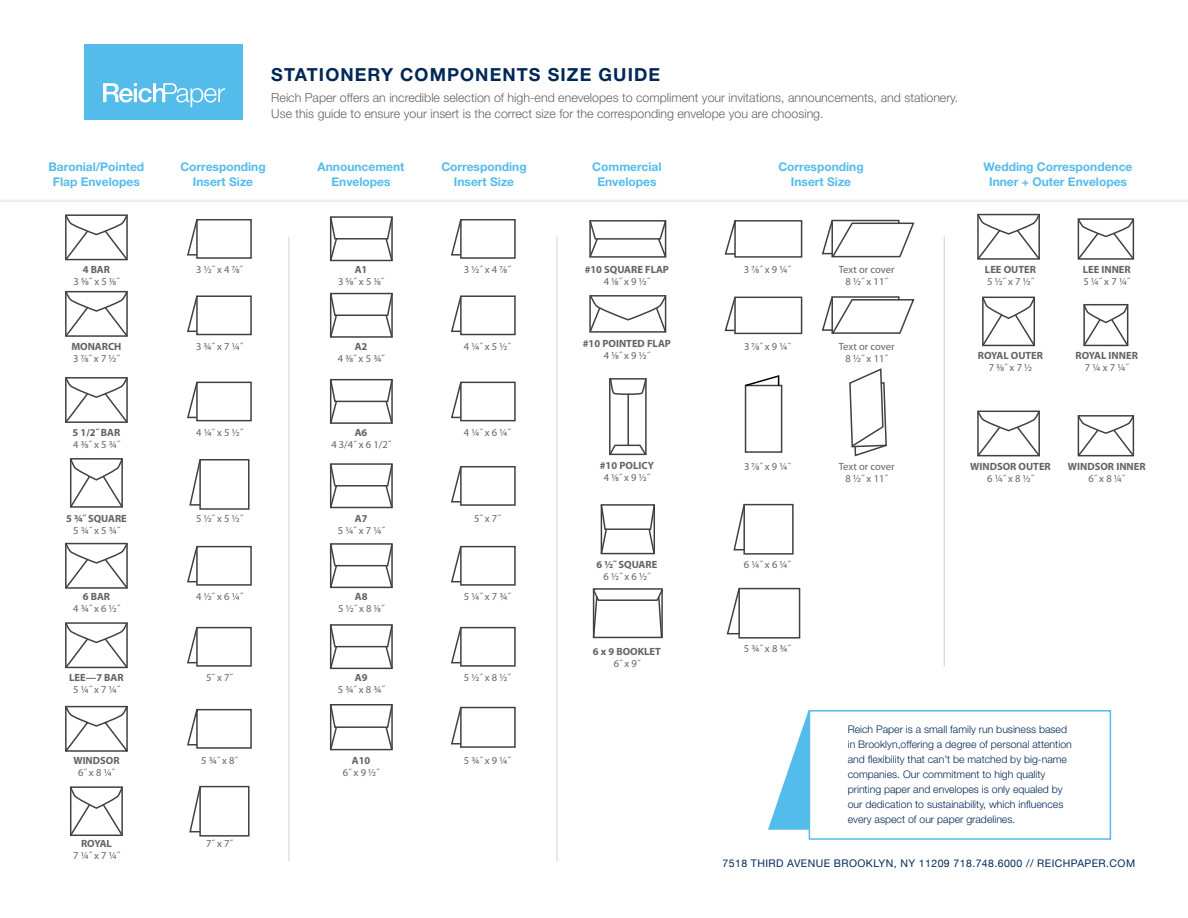
<style>
.page{position:relative;width:1188px;height:918px;background:#fff}
.page>*{position:absolute;margin:0;border:0;box-sizing:border-box;transform-origin:0 0}
.t1{font:700 18px "Helvetica Neue";letter-spacing:.06em;color:#002856}
.t2{font:300 12.45px/16.5px "Helvetica Neue";color:#636466}
.t3{font:700 12px/14.4px "Helvetica Neue";color:#54bceb;text-align:center}
.t4{font:10.5px/12px "Myriad Pro";letter-spacing:-.005em;color:#636466;text-align:center}
.t5{font:300 10.5px/15px "Helvetica Neue";color:#002856}
.t6{font:700 10.5px "Myriad Pro";color:#636466}
.t7{font:10.5px "Helvetica Neue";letter-spacing:.04em;color:#002856}
</style>
<div class="page">
<div style="left:85px;top:44px;width:158px;height:75px;background:#54bceb"></div>
<svg style="left:103px;top:83px;width:122px;height:24px"></svg>
<svg style="left:451px;top:219px;width:12px;height:37px"></svg>
<svg style="left:329px;top:216px;width:64px;height:46px"></svg>
<svg style="left:451px;top:295px;width:12px;height:38px"></svg>
<svg style="left:329px;top:292px;width:64px;height:46px"></svg>
<svg style="left:451px;top:381px;width:12px;height:38px"></svg>
<svg style="left:329px;top:378px;width:64px;height:46px"></svg>
<svg style="left:451px;top:466px;width:12px;height:37px"></svg>
<svg style="left:329px;top:463px;width:64px;height:46px"></svg>
<svg style="left:451px;top:545px;width:12px;height:38px"></svg>
<svg style="left:329px;top:543px;width:64px;height:46px"></svg>
<svg style="left:451px;top:626px;width:12px;height:38px"></svg>
<svg style="left:329px;top:624px;width:64px;height:46px"></svg>
<svg style="left:451px;top:706px;width:12px;height:39px"></svg>
<svg style="left:329px;top:704px;width:64px;height:47px"></svg>
<svg style="left:187px;top:545px;width:12px;height:38px"></svg>
<svg style="left:187px;top:626px;width:12px;height:38px"></svg>
<svg style="left:187px;top:708px;width:65px;height:41px"></svg>
<svg style="left:189px;top:459px;width:13px;height:47px"></svg>
<svg style="left:70px;top:458px;width:53px;height:50px"></svg>
<svg style="left:189px;top:785px;width:13px;height:48px"></svg>
<svg style="left:70px;top:786px;width:53px;height:50px"></svg>
<svg style="left:982px;top:296px;width:53px;height:51px"></svg>
<svg style="left:1083px;top:304px;width:46px;height:43px"></svg>
<svg style="left:187px;top:219px;width:12px;height:37px"></svg>
<svg style="left:65px;top:214px;width:63px;height:47px"></svg>
<svg style="left:187px;top:295px;width:12px;height:38px"></svg>
<svg style="left:65px;top:290px;width:63px;height:47px"></svg>
<svg style="left:187px;top:381px;width:12px;height:38px"></svg>
<svg style="left:65px;top:377px;width:63px;height:46px"></svg>
<svg style="left:65px;top:542px;width:63px;height:47px"></svg>
<svg style="left:65px;top:622px;width:63px;height:47px"></svg>
<svg style="left:977px;top:213px;width:63px;height:47px"></svg>
<svg style="left:1077px;top:218px;width:58px;height:42px"></svg>
<svg style="left:977px;top:410px;width:63px;height:47px"></svg>
<svg style="left:1077px;top:415px;width:58px;height:42px"></svg>
<svg style="left:65px;top:705px;width:63px;height:47px"></svg>
<svg style="left:733px;top:503px;width:13px;height:48px"></svg>
<svg style="left:724px;top:220px;width:79px;height:38px"></svg>
<svg style="left:821px;top:219px;width:94px;height:39px"></svg>
<svg style="left:724px;top:296px;width:13px;height:36px"></svg>
<svg style="left:821px;top:296px;width:94px;height:38px"></svg>
<svg style="left:726px;top:587px;width:15px;height:48px"></svg>
<svg style="left:589px;top:220px;width:78px;height:38px"></svg>
<svg style="left:589px;top:295px;width:78px;height:38px"></svg>
<svg style="left:600px;top:504px;width:55px;height:51px"></svg>
<svg style="left:744px;top:375px;width:36px;height:12px"></svg>
<svg style="left:849px;top:368px;width:38px;height:89px"></svg>
<svg style="left:592px;top:588px;width:71px;height:51px"></svg>
<svg style="left:609px;top:378px;width:38px;height:19px"></svg>
<svg style="left:609px;top:444px;width:38px;height:12px"></svg>
<hr style="left:627px;top:394px;width:2px;height:51px;background:#000">
<hr style="left:0;top:200px;width:1188px;height:2px;background:#ebecec">
<svg style="left:768px;top:711px;width:41px;height:119px"></svg>
<div style="left:809px;top:710px;width:302px;height:130px;background:#fff;border:2px solid #54bceb"></div>
<hr style="left:289px;top:237px;width:1px;height:624px;background:#d1d3d4">
<hr style="left:557px;top:237px;width:1px;height:624px;background:#d1d3d4">
<hr style="left:944px;top:237px;width:1px;height:430px;background:#d1d3d4">
<h1 class="t1" style="left:271px;top:63px;width:390px">STATIONERY COMPONENTS SIZE GUIDE</h1>
<p class="t2" style="left:271px;top:89px;width:689px">Reich Paper offers an incredible selection of high-end enevelopes to compliment your invitations, announcements, and stationery.<br>Use this guide to ensure your insert is the correct size for the corresponding envelope you are choosing.</p>
<p class="t3" style="left:49px;top:160px;width:97px">Baronial/Pointed<br>Flap Envelopes</p>
<p class="t3" style="left:180px;top:160px;width:87px">Corresponding<br>Insert Size</p>
<p class="t3" style="left:318px;top:160px;width:88px">Announcement<br>Envelopes</p>
<p class="t3" style="left:592px;top:160px;width:71px">Commercial<br>Envelopes</p>
<p class="t3" style="left:441px;top:160px;width:87px">Corresponding<br>Insert Size</p>
<p class="t3" style="left:778px;top:160px;width:87px">Corresponding<br>Insert Size</p>
<p class="t3" style="left:984px;top:160px;width:150px">Wedding Correspondence<br>Inner + Outer Envelopes</p>
<p class="t6" style="left:83px;top:263px;width:29px">4 BAR</p>
<p class="t4" style="left:73px;top:275px;width:48px">3 5/8˝ x 5 1/8˝</p>
<p class="t4" style="left:196px;top:263px;width:48px">3 1/2˝ x 4 7/8˝</p>
<p class="t4" style="left:464px;top:263px;width:48px">3 1/2˝ x 4 7/8˝</p>
<p class="t4" style="left:744px;top:263px;width:48px">3 7/8˝ x 9 1/4˝</p>
<p class="t6" style="left:1083px;top:263px;width:50px">LEE INNER</p>
<p class="t4" style="left:1083px;top:275px;width:48px">5 1/4˝ x 7 1/4˝</p>
<p class="t6" style="left:585px;top:263px;width:86px">#10 SQUARE FLAP</p>
<p class="t4" style="left:604px;top:275px;width:48px">4 1/8˝ x 9 1/2˝</p>
<p class="t6" style="left:985px;top:263px;width:52px">LEE OUTER</p>
<p class="t4" style="left:987px;top:275px;width:48px">5 1/2˝ x 7 1/2˝</p>
<p class="t6" style="left:355px;top:263px;width:14px">A1</p>
<p class="t4" style="left:338px;top:275px;width:48px">3 5/8˝ x 5 1/8˝</p>
<p class="t4" style="left:839px;top:263px;width:57px">Text or cover<br>8 1/2˝ x 11˝</p>
<p class="t6" style="left:71px;top:339px;width:52px">MONARCH</p>
<p class="t4" style="left:73px;top:352px;width:48px">3 7/8˝ x 7 1/2˝</p>
<p class="t6" style="left:583px;top:336px;width:90px">#10 POINTED FLAP</p>
<p class="t4" style="left:604px;top:349px;width:48px">4 1/8˝ x 9 1/2˝</p>
<p class="t6" style="left:978px;top:349px;width:67px">ROYAL OUTER</p>
<p class="t4" style="left:989px;top:361px;width:45px">7 3/8˝ x 7 1/2</p>
<p class="t4" style="left:196px;top:340px;width:48px">3 3/4˝ x 7 1/4˝</p>
<p class="t4" style="left:464px;top:340px;width:48px">4 1/4˝ x 5 1/2˝</p>
<p class="t4" style="left:744px;top:340px;width:48px">3 7/8˝ x 9 1/4˝</p>
<p class="t6" style="left:355px;top:339px;width:14px">A2</p>
<p class="t4" style="left:338px;top:352px;width:48px">4 3/8˝ x 5 3/4˝</p>
<p class="t4" style="left:839px;top:340px;width:57px">Text or cover<br>8 1/2˝ x 11˝</p>
<p class="t6" style="left:1076px;top:349px;width:64px">ROYAL INNER</p>
<p class="t4" style="left:1085px;top:361px;width:45px">7 1/4 x 7 1/4˝</p>
<p class="t6" style="left:73px;top:426px;width:49px">5 1/2˝ BAR</p>
<p class="t4" style="left:73px;top:438px;width:48px">4 3/8˝ x 5 3/4˝</p>
<p class="t4" style="left:196px;top:426px;width:48px">4 1/4˝ x 5 1/2˝</p>
<p class="t4" style="left:464px;top:426px;width:48px">4 1/4˝ x 6 1/4˝</p>
<p class="t6" style="left:355px;top:426px;width:14px">A6</p>
<p class="t4" style="left:331px;top:438px;width:61px">4 3/4˝ x 6 1/2˝</p>
<p class="t6" style="left:600px;top:459px;width:56px">#10 POLICY</p>
<p class="t4" style="left:604px;top:471px;width:48px">4 1/8˝ x 9 1/2˝</p>
<p class="t4" style="left:744px;top:460px;width:48px">3 7/8˝ x 9 1/4˝</p>
<p class="t6" style="left:1068px;top:460px;width:79px">WINDSOR INNER</p>
<p class="t4" style="left:1088px;top:473px;width:38px">6˝ x 8 1/4˝</p>
<p class="t4" style="left:839px;top:460px;width:57px">Text or cover<br>8 1/2˝ x 11˝</p>
<p class="t6" style="left:970px;top:460px;width:82px">WINDSOR OUTER</p>
<p class="t4" style="left:987px;top:473px;width:48px">6 1/4˝ x 8 1/2˝</p>
<p class="t6" style="left:66px;top:511px;width:62px">5 3/4˝ SQUARE</p>
<p class="t4" style="left:73px;top:524px;width:48px">5 3/4˝ x 5 3/4˝</p>
<p class="t4" style="left:196px;top:512px;width:48px">5 1/2˝ x 5 1/2˝</p>
<p class="t4" style="left:474px;top:512px;width:28px">5˝ x 7˝</p>
<p class="t6" style="left:355px;top:511px;width:14px">A7</p>
<p class="t4" style="left:338px;top:524px;width:48px">5 1/4˝ x 7 1/4˝</p>
<p class="t6" style="left:597px;top:558px;width:62px">6 1/2˝ SQUARE</p>
<p class="t4" style="left:604px;top:571px;width:48px">6 1/2˝ x 6 1/2˝</p>
<p class="t4" style="left:744px;top:559px;width:48px">6 1/4˝ x 6 1/4˝</p>
<p class="t6" style="left:83px;top:589px;width:29px">6 BAR</p>
<p class="t4" style="left:73px;top:602px;width:48px">4 3/4˝ x 6 1/2˝</p>
<p class="t4" style="left:196px;top:590px;width:48px">4 1/2˝ x 6 1/4˝</p>
<p class="t4" style="left:464px;top:590px;width:48px">5 1/4˝ x 7 3/4˝</p>
<p class="t6" style="left:355px;top:589px;width:14px">A8</p>
<p class="t4" style="left:338px;top:602px;width:48px">5 1/2˝ x 8 1/8˝</p>
<p class="t6" style="left:593px;top:644px;width:70px">6 x 9 BOOKLET</p>
<p class="t4" style="left:614px;top:657px;width:28px">6˝ x 9˝</p>
<p class="t4" style="left:744px;top:642px;width:48px">5 3/4˝ x 8 3/4˝</p>
<p class="t6" style="left:69px;top:670px;width:56px">LEE—7 BAR</p>
<p class="t4" style="left:73px;top:683px;width:48px">5 1/4˝ x 7 1/4˝</p>
<p class="t4" style="left:206px;top:671px;width:28px">5˝ x 7˝</p>
<p class="t4" style="left:464px;top:671px;width:48px">5 1/2˝ x 8 1/2˝</p>
<p class="t6" style="left:355px;top:670px;width:14px">A9</p>
<p class="t4" style="left:338px;top:683px;width:48px">5 3/4˝ x 8 3/4˝</p>
<p class="t6" style="left:73px;top:753px;width:48px">WINDSOR</p>
<p class="t4" style="left:78px;top:766px;width:38px">6˝ x 8 1/4˝</p>
<p class="t4" style="left:201px;top:754px;width:38px">5 3/4˝ x 8˝</p>
<p class="t4" style="left:464px;top:754px;width:48px">5 3/4˝ x 9 1/4˝</p>
<p class="t6" style="left:352px;top:753px;width:20px">A10</p>
<p class="t4" style="left:343px;top:766px;width:38px">6˝ x 9 1/2˝</p>
<p class="t5" style="left:848px;top:721px;width:226px">Reich Paper is a small family run business based in Brooklyn,offering a degree of personal attention and flexibility that can’t be matched by big-name companies. Our commitment to high quality printing paper and envelopes is only equaled by our dedication to sustainability, which influences every aspect of our paper gradelines.</p>
<p class="t6" style="left:81px;top:836px;width:32px">ROYAL</p>
<p class="t4" style="left:73px;top:849px;width:48px">7 1/4˝ x 7 1/4˝</p>
<p class="t4" style="left:206px;top:837px;width:28px">7˝ x 7˝</p>
<p class="t7" style="left:723px;top:854px;width:414px">7518 THIRD AVENUE BROOKLYN, NY 11209 718.748.6000 // REICHPAPER.COM</p>
</div>
